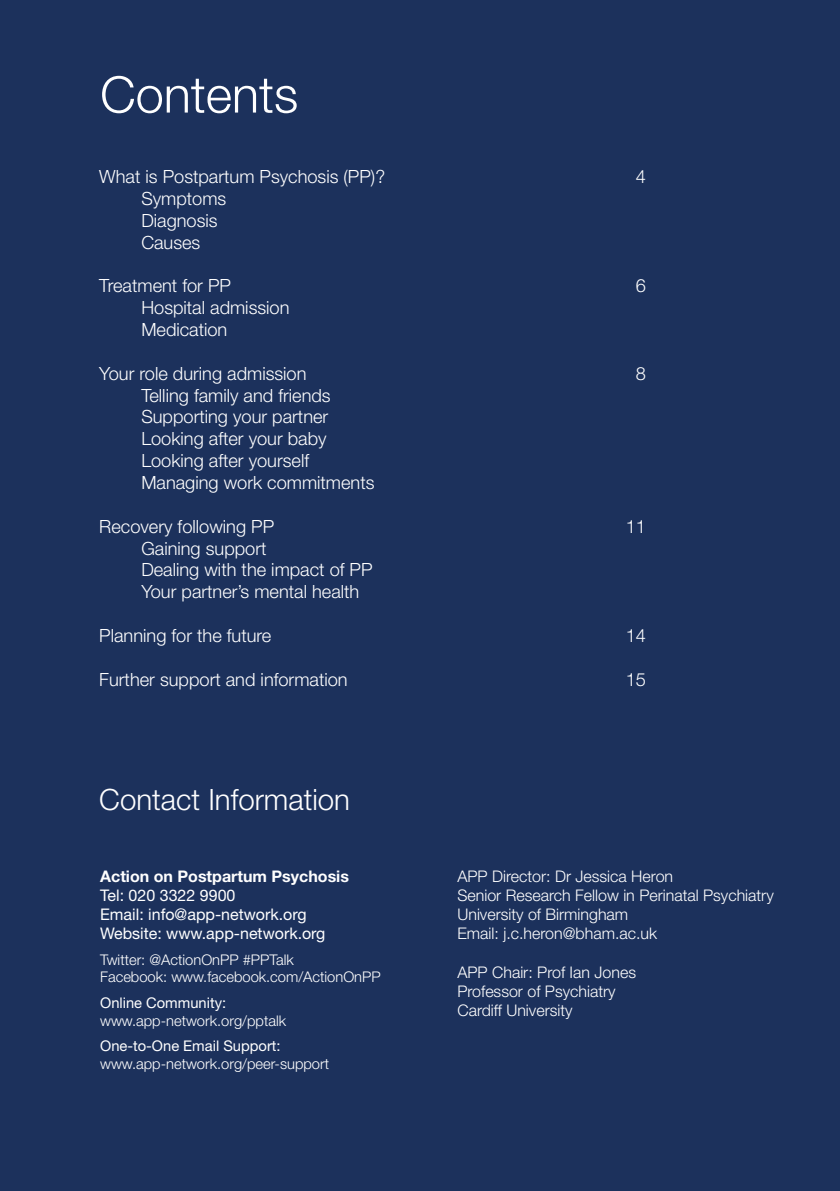
<style>
.page{position:relative;width:840px;height:1191px;background:#fff}
.page>*{position:absolute;margin:0;border:0;box-sizing:border-box;transform-origin:0 0}
.t1{font:300 50.4px "Helvetica Neue LT Std";color:#fff}
.t2{font:300 29.4px "Helvetica Neue LT Std";color:#fff}
.t3{font:300 18.2px/21.8px "Helvetica Neue LT Std";color:#fff}
.t4{font:300 16px/19.2px "Helvetica Neue LT Std";color:#fff}
.t5{font:16px/19.2px "Helvetica Neue LT Std";color:#fff}
.t6{font:700 16px "Helvetica Neue LT Std";color:#fff}
.t7{font:300 14.6px/17.6px "Helvetica Neue LT Std";color:#fff}
.t8{font:14.6px "Helvetica Neue LT Std";color:#fff}
</style>
<div class="page">
<div style="left:0;top:0;width:839px;height:1191px;background:#1c315c"></div>
<h1 class="t1" style="left:100px;top:64px;width:199px">Contents</h1>
<p class="t3" style="left:99px;top:165px;width:287px">What is Postpartum Psychosis (PP)?</p>
<p class="t3" style="left:635px;top:165px;width:12px">4</p>
<p class="t3" style="left:141px;top:187px;width:86px">Symptoms<br>Diagnosis<br>Causes</p>
<p class="t3" style="left:99px;top:275px;width:133px">Treatment for PP</p>
<p class="t3" style="left:635px;top:275px;width:12px">6</p>
<p class="t3" style="left:141px;top:296px;width:149px">Hospital admission<br>Medication</p>
<p class="t3" style="left:99px;top:362px;width:208px">Your role during admission</p>
<p class="t3" style="left:635px;top:362px;width:12px">8</p>
<p class="t3" style="left:141px;top:384px;width:234px">Telling family and friends<br>Supporting your partner<br>Looking after your baby<br>Looking after yourself<br>Managing work commitments</p>
<p class="t3" style="left:99px;top:515px;width:176px">Recovery following PP</p>
<p class="t3" style="left:625px;top:515px;width:22px">11</p>
<p class="t3" style="left:141px;top:537px;width:232px">Gaining support<br>Dealing with the impact of PP<br>Your partner’s mental health</p>
<p class="t3" style="left:99px;top:624px;width:173px">Planning for the future</p>
<p class="t3" style="left:625px;top:624px;width:22px">14</p>
<p class="t3" style="left:99px;top:668px;width:250px">Further support and information</p>
<p class="t3" style="left:625px;top:668px;width:22px">15</p>
<h2 class="t2" style="left:99px;top:781px;width:252px">Contact Information</h2>
<p class="t6" style="left:100px;top:866px;width:250px">Action on Postpartum Psychosis</p>
<p class="t5" style="left:100px;top:885px;width:226px">Tel: 020 3322 9900<br>Email: info@app-network.org<br>Website: www.app-network.org</p>
<p class="t7" style="left:100px;top:950px;width:282px">Twitter: @ActionOnPP #PPTalk<br>Facebook: www.facebook.com/ActionOnPP</p>
<p class="t8" style="left:100px;top:994px;width:127px">Online Community:</p>
<p class="t7" style="left:100px;top:1011px;width:187px">www.app-network.org/pptalk</p>
<p class="t8" style="left:100px;top:1037px;width:182px">One-to-One Email Support:</p>
<p class="t7" style="left:100px;top:1054px;width:230px">www.app-network.org/peer-support</p>
<p class="t4" style="left:457px;top:866px;width:317px">APP Director: Dr Jessica Heron<br>Senior Research Fellow in Perinatal Psychiatry University of Birmingham<br>Email: j.c.heron@bham.ac.uk</p>
<p class="t4" style="left:457px;top:962px;width:180px">APP Chair: Prof Ian Jones<br>Professor of Psychiatry<br>Cardiff University</p>
</div>
